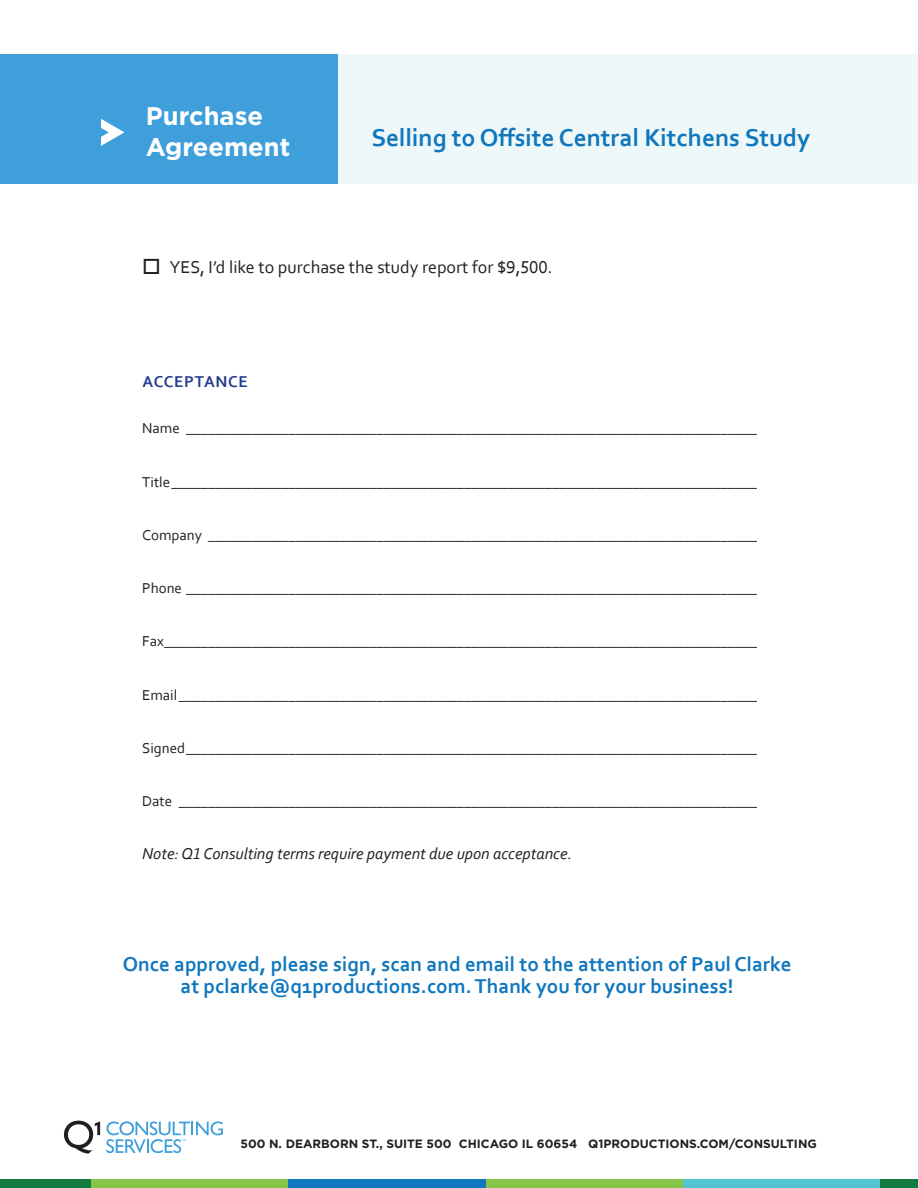
<style>
.page{position:relative;width:918px;height:1188px;background:#fff}
.page>*{position:absolute;margin:0;border:0;box-sizing:border-box;transform-origin:0 0}
.t1{font:700 25.5px "Corbel";color:#1077be}
.t2{font:700 25.5px/30.6px "Gotham";color:#fff}
.t3{font:700 21px/21.6px "Corbel";color:#1077be;text-align:center}
.t4{font:18px "Corbel";color:#231f20}
.t5{font:italic 16.5px "Corbel";color:#231f20}
.t6{font:700 16.5px "Corbel";letter-spacing:.04em;color:#253f8e}
.t7{font:15px "Corbel";color:#231f20}
.t8{font:700 12px "Gotham";color:#231f20}
</style>
<div class="page">
<div style="left:0;top:54px;width:918px;height:130px;background:#eef8f9"></div>
<div style="left:0;top:54px;width:338px;height:130px;background:#3f9fdb"></div>
<svg style="left:101px;top:119px;width:23px;height:27px"></svg>
<svg style="left:64px;top:1121px;width:36px;height:33px"></svg>
<svg style="left:106px;top:1121px;width:117px;height:32px"></svg>
<div style="left:880px;top:1179px;width:38px;height:9px;background:#127c3e"></div>
<div style="left:682px;top:1179px;width:198px;height:9px;background:#54c5cf"></div>
<div style="left:485px;top:1179px;width:197px;height:9px;background:#85c549"></div>
<div style="left:288px;top:1179px;width:197px;height:9px;background:#1077be"></div>
<div style="left:91px;top:1179px;width:197px;height:9px;background:#85c549"></div>
<div style="left:0;top:1179px;width:91px;height:9px;background:#127c3e"></div>
<p class="t2" style="left:146px;top:100px;width:146px">Purchase<br>Agreement</p>
<p class="t1" style="left:372px;top:122px;width:440px">Selling to Offsite Central Kitchens Study</p>
<p class="t4" style="left:142px;top:255px;width:412px">□ YES, I’d like to purchase the study report for $9,500.</p>
<p class="t6" style="left:143px;top:371px;width:107px">ACCEPTANCE</p>
<p class="t7" style="left:142px;top:419px;width:616px">Name ______________________________________________________________________________</p>
<p class="t7" style="left:142px;top:472px;width:616px">Title________________________________________________________________________________</p>
<p class="t7" style="left:142px;top:526px;width:616px">Company ___________________________________________________________________________</p>
<p class="t7" style="left:142px;top:579px;width:616px">Phone ______________________________________________________________________________</p>
<p class="t7" style="left:142px;top:632px;width:616px">Fax_________________________________________________________________________________</p>
<p class="t7" style="left:142px;top:685px;width:616px">Email_______________________________________________________________________________</p>
<p class="t7" style="left:142px;top:739px;width:616px">Signed______________________________________________________________________________</p>
<p class="t7" style="left:142px;top:792px;width:616px">Date _______________________________________________________________________________</p>
<p class="t5" style="left:142px;top:844px;width:431px">Note: Q1 Consulting terms require payment due upon acceptance.</p>
<p class="t3" style="left:123px;top:953px;width:670px">Once approved, please sign, scan and email to the attention of Paul Clarke at pclarke@q1productions.com. Thank you for your business!</p>
<p class="t8" style="left:240px;top:1137px;width:578px">500 N. DEARBORN ST., SUITE 500 CHICAGO IL 60654 Q1PRODUCTIONS.COM/CONSULTING</p>
</div>
